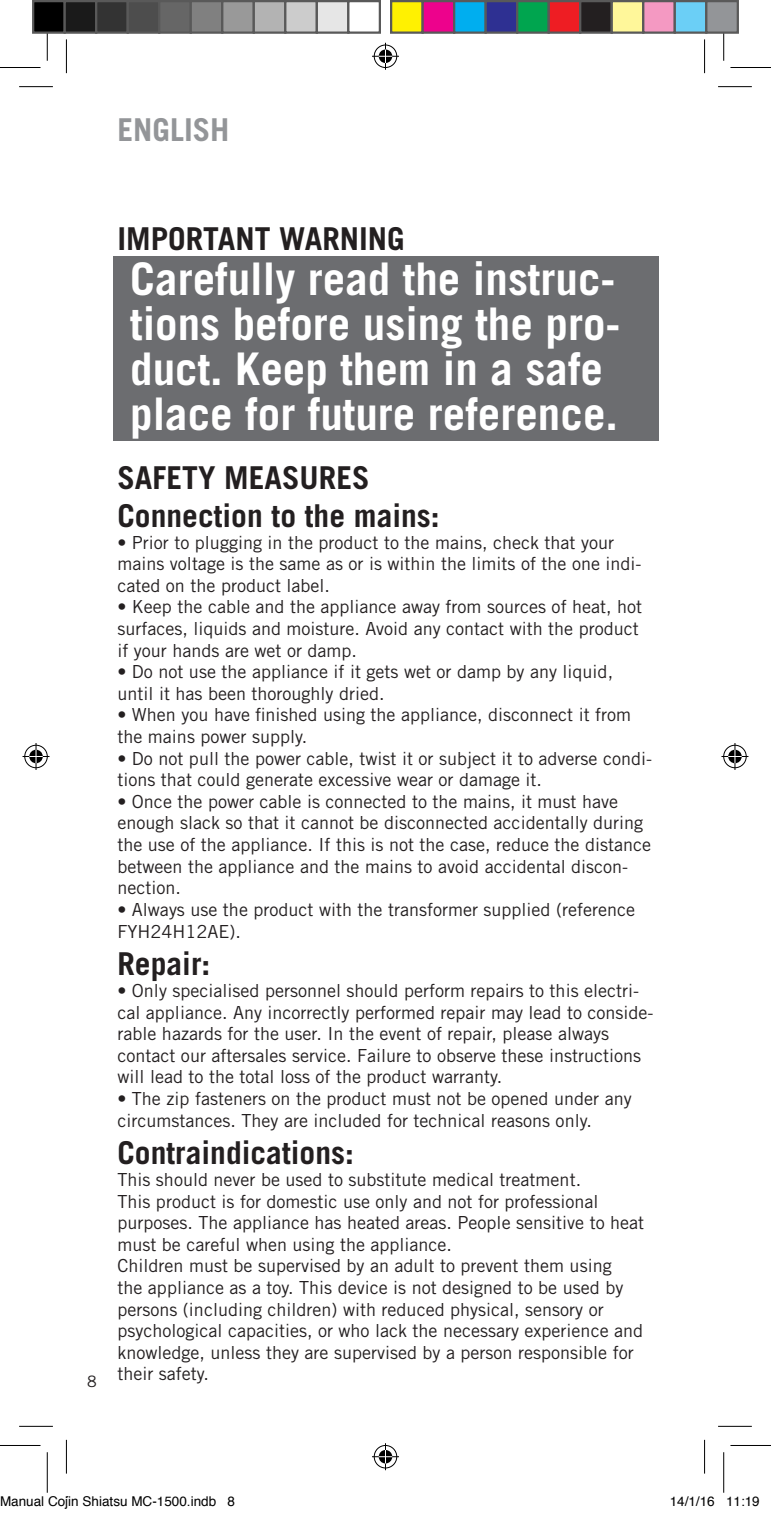
<style>
.page{position:relative;width:771px;height:1513px;background:#fff}
.page>*{position:absolute;margin:0;border:0;box-sizing:border-box;transform-origin:0 0}
.t1{font:700 45px/45px "Trade Gothic LT Std";color:#fff}
.t2{font:700 31.5px/37.8px "Trade Gothic LT Std";color:#231f20}
.t3{font:700 31.5px "Trade Gothic LT Std";color:#939598}
.t4{font:18px/21.6px "Trade Gothic LT Std";color:#231f20}
.t5{font:15.75px "Trade Gothic LT Std";color:#231f20}
.t6{font:13.5px "Helvetica";color:#000}
</style>
<div class="page">
<div style="left:113px;top:256px;width:545px;height:185px;background:#6c6d70"></div>
<hr style="left:19px;top:86px;width:34px;height:1px;background:#000">
<hr style="left:718px;top:86px;width:33px;height:1px;background:#000">
<hr style="left:19px;top:1426px;width:34px;height:1px;background:#000">
<hr style="left:718px;top:1426px;width:33px;height:1px;background:#000">
<hr style="left:66px;top:39px;width:1px;height:34px;background:#000">
<hr style="left:66px;top:1439px;width:1px;height:34px;background:#000">
<hr style="left:704px;top:39px;width:1px;height:34px;background:#000">
<hr style="left:704px;top:1439px;width:1px;height:34px;background:#000">
<hr style="left:0;top:67px;width:40px;height:1px;background:#000">
<hr style="left:730px;top:67px;width:41px;height:1px;background:#000">
<hr style="left:0;top:1445px;width:40px;height:1px;background:#000">
<hr style="left:730px;top:1445px;width:41px;height:1px;background:#000">
<hr style="left:47px;top:20px;width:1px;height:41px;background:#000">
<hr style="left:47px;top:1452px;width:1px;height:40px;background:#000">
<hr style="left:723px;top:20px;width:1px;height:41px;background:#000">
<hr style="left:723px;top:1452px;width:1px;height:40px;background:#000">
<svg style="left:372px;top:43px;width:27px;height:27px"></svg>
<svg style="left:372px;top:1443px;width:27px;height:27px"></svg>
<svg style="left:23px;top:743px;width:27px;height:27px"></svg>
<svg style="left:721px;top:743px;width:27px;height:27px"></svg>
<div style="left:33px;top:1px;width:32px;height:32px;background:#000"></div>
<div style="left:32px;top:0;width:34px;height:34px;border:2px solid #595959"></div>
<div style="left:65px;top:1px;width:31px;height:32px;background:#1a1a1a"></div>
<div style="left:64px;top:0;width:33px;height:34px;border:2px solid #595959"></div>
<div style="left:96px;top:1px;width:32px;height:32px;background:#333"></div>
<div style="left:95px;top:0;width:34px;height:34px;border:2px solid #595959"></div>
<div style="left:128px;top:1px;width:31px;height:32px;background:#4d4d4d"></div>
<div style="left:127px;top:0;width:33px;height:34px;border:2px solid #595959"></div>
<div style="left:159px;top:1px;width:32px;height:32px;background:#666"></div>
<div style="left:158px;top:0;width:34px;height:34px;border:2px solid #595959"></div>
<div style="left:191px;top:1px;width:31px;height:32px;background:#808080"></div>
<div style="left:190px;top:0;width:33px;height:34px;border:2px solid #595959"></div>
<div style="left:222px;top:1px;width:32px;height:32px;background:#999"></div>
<div style="left:221px;top:0;width:34px;height:34px;border:2px solid #595959"></div>
<div style="left:254px;top:1px;width:31px;height:32px;background:#b3b3b3"></div>
<div style="left:253px;top:0;width:33px;height:34px;border:2px solid #595959"></div>
<div style="left:285px;top:1px;width:32px;height:32px;background:#ccc"></div>
<div style="left:284px;top:0;width:34px;height:34px;border:2px solid #595959"></div>
<div style="left:317px;top:1px;width:31px;height:32px;background:#e6e6e6"></div>
<div style="left:316px;top:0;width:33px;height:34px;border:2px solid #595959"></div>
<div style="left:347px;top:0;width:34px;height:34px;border:2px solid #595959"></div>
<div style="left:391px;top:1px;width:31px;height:32px;background:#fff101"></div>
<div style="left:390px;top:0;width:34px;height:34px;border:2px solid #595959"></div>
<div style="left:422px;top:1px;width:32px;height:32px;background:#ed028c"></div>
<div style="left:421px;top:0;width:34px;height:34px;border:2px solid #595959"></div>
<div style="left:454px;top:1px;width:31px;height:32px;background:#00aeef"></div>
<div style="left:453px;top:0;width:34px;height:34px;border:2px solid #595959"></div>
<div style="left:485px;top:1px;width:32px;height:32px;background:#2e3092"></div>
<div style="left:484px;top:0;width:34px;height:34px;border:2px solid #595959"></div>
<div style="left:517px;top:1px;width:31px;height:32px;background:#00a54f"></div>
<div style="left:516px;top:0;width:34px;height:34px;border:2px solid #595959"></div>
<div style="left:548px;top:1px;width:32px;height:32px;background:#ee1d23"></div>
<div style="left:547px;top:0;width:34px;height:34px;border:2px solid #595959"></div>
<div style="left:580px;top:1px;width:31px;height:32px;background:#231f20"></div>
<div style="left:579px;top:0;width:34px;height:34px;border:2px solid #595959"></div>
<div style="left:611px;top:1px;width:32px;height:32px;background:#fff79a"></div>
<div style="left:610px;top:0;width:34px;height:34px;border:2px solid #595959"></div>
<div style="left:643px;top:1px;width:31px;height:32px;background:#f499c2"></div>
<div style="left:642px;top:0;width:34px;height:34px;border:2px solid #595959"></div>
<div style="left:674px;top:1px;width:32px;height:32px;background:#6bcff6"></div>
<div style="left:673px;top:0;width:34px;height:34px;border:2px solid #595959"></div>
<div style="left:706px;top:1px;width:31px;height:32px;background:#939598"></div>
<div style="left:705px;top:0;width:34px;height:34px;border:2px solid #595959"></div>
<h2 class="t3" style="left:117px;top:111px;width:114px">ENGLISH</h2>
<p class="t5" style="left:87px;top:1371px;width:11px">8</p>
<h2 class="t2" style="left:117px;top:219px;width:289px">IMPORTANT WARNING</h2>
<h1 class="t1" style="left:130px;top:255px;width:492px">Carefully read the instruc&shy;tions before using the pro&shy;duct. Keep them in a safe place for future reference.</h1>
<h2 class="t2" style="left:117px;top:458px;width:324px">SAFETY MEASURES<br>Connection to the mains:</h2>
<p class="t4" style="left:117px;top:531px;width:525px">• Prior to plugging in the product to the mains, check that your mains voltage is the same as or is within the limits of the one indi&shy;cated on the product label.</p>
<p class="t4" style="left:117px;top:596px;width:526px">• Keep the cable and the appliance away from sources of heat, hot surfaces, liquids and moisture. Avoid any contact with the product if your hands are wet or damp.</p>
<p class="t4" style="left:117px;top:661px;width:497px">• Do not use the appliance if it gets wet or damp by any liquid, until it has been thoroughly dried.</p>
<p class="t4" style="left:117px;top:704px;width:515px">• When you have finished using the appliance, disconnect it from the mains power supply.</p>
<p class="t4" style="left:117px;top:747px;width:536px">• Do not pull the power cable, twist it or subject it to adverse condi&shy;tions that could generate excessive wear or damage it.</p>
<p class="t4" style="left:117px;top:790px;width:535px">• Once the power cable is connected to the mains, it must have enough slack so that it cannot be disconnected accidentally during the use of the appliance. If this is not the case, reduce the distance between the appliance and the mains to avoid accidental discon&shy;nection.</p>
<p class="t4" style="left:117px;top:898px;width:519px">• Always use the product with the transformer supplied (reference<br>FYH24H12AE).</p>
<h2 class="t2" style="left:117px;top:944px;width:94px">Repair:</h2>
<p class="t4" style="left:117px;top:979px;width:537px">• Only specialised personnel should perform repairs to this electri&shy;cal appliance. Any incorrectly performed repair may lead to conside&shy;rable hazards for the user. In the event of repair, please always contact our aftersales service. Failure to observe these instructions will lead to the total loss of the product warranty.</p>
<p class="t4" style="left:117px;top:1087px;width:515px">• The zip fasteners on the product must not be opened under any circumstances. They are included for technical reasons only.</p>
<h2 class="t2" style="left:117px;top:1133px;width:238px">Contraindications:</h2>
<p class="t4" style="left:117px;top:1168px;width:528px">This should never be used to substitute medical treatment.<br>This product is for domestic use only and not for professional purposes. The appliance has heated areas. People sensitive to heat must be careful when using the appliance.<br>Children must be supervised by an adult to prevent them using<br>the appliance as a toy. This device is not designed to be used by persons (including children) with reduced physical, sensory or psychological capacities, or who lack the necessary experience and knowledge, unless they are supervised by a person responsible for their safety.</p>
<p class="t6" style="left:0;top:1491px;width:236px">Manual Cojín Shiatsu MC-1500.indb 8</p>
<p class="t6" style="left:669px;top:1491px;width:92px">14/1/16 11:19</p>
</div>
